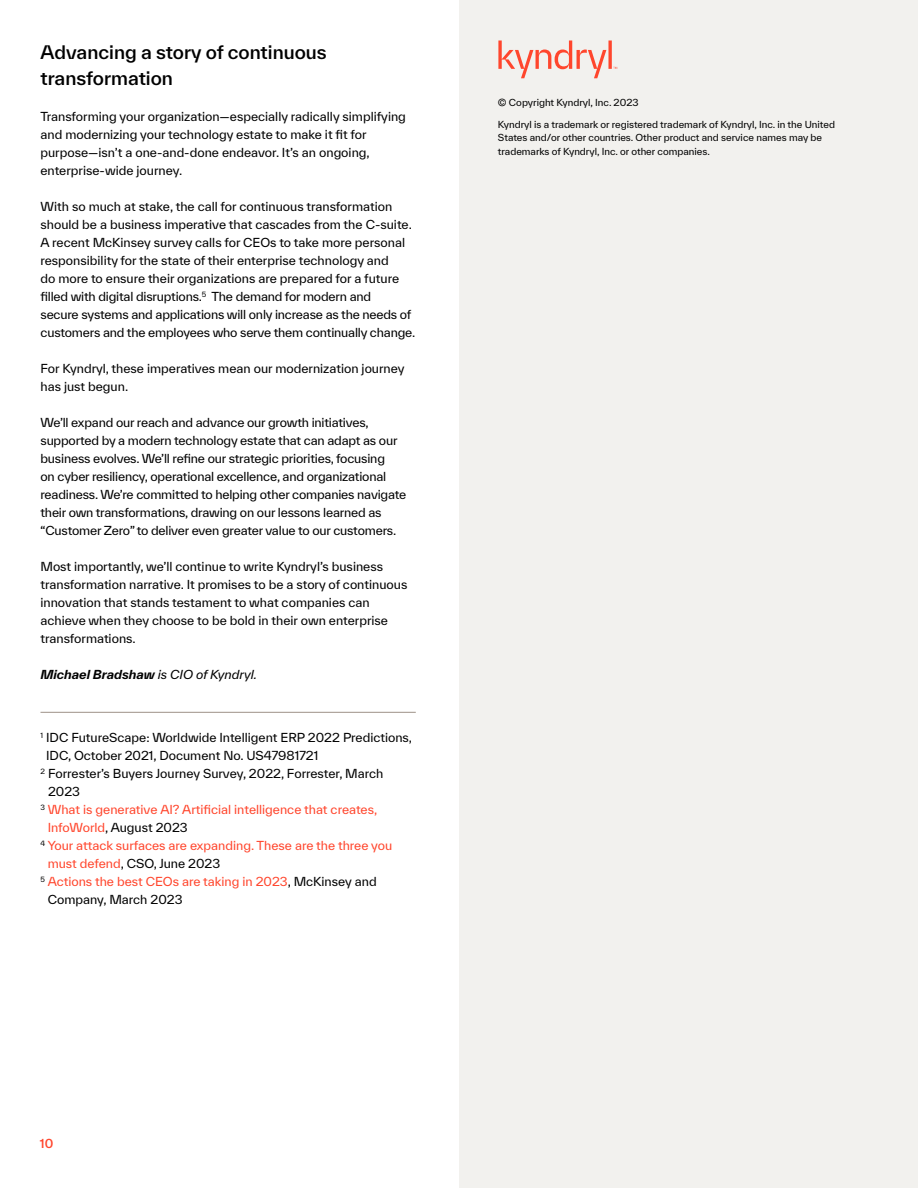
<style>
.page{position:relative;width:918px;height:1188px;background:#fff}
.page>*{position:absolute;margin:0;border:0;box-sizing:border-box;transform-origin:0 0}
.t1{font:500 18px/26.2px "TWK Everett";color:#000}
.t2{font:12px/18px "TWK Everett";letter-spacing:-.005em;color:#000101}
.t3{font:12px "TWK Everett";color:#ff462d}
.t4{font:italic 700 12px "TWK Everett";color:#000101}
.t5{font:500 12px "TWK Everett";color:#ff462d}
.t6{font:9.3px/13.5px "TWK Everett";color:#000}
.s1{font-weight:400}
.s2{color:#ff462d}
.s3{color:#000101}
</style>
<div class="page">
<div style="left:459px;top:0;width:459px;height:1188px;background:#f2f1ee"></div>
<hr style="left:40px;top:712px;width:376px;height:1px;background:#9e9287">
<svg style="left:498px;top:40px;width:119px;height:38px"></svg>
<h1 class="t1" style="left:40px;top:39px;width:288px">Advancing a story of continuous transformation</h1>
<p class="t2" style="left:40px;top:107px;width:367px">Transforming your organization—especially radically simplifying and modernizing your technology estate to make it fit for purpose—isn’t a one-and-done endeavor. It’s an ongoing, enterprise-wide journey.</p>
<p class="t2" style="left:40px;top:197px;width:376px">With so much at stake, the call for continuous transformation should be a business imperative that cascades from the C-suite.<br>A recent McKinsey survey calls for CEOs to take more personal responsibility for the state of their enterprise technology and<br>do more to ensure their organizations are prepared for a future filled with digital disruptions.<sup>5</sup> The demand for modern and<br>secure systems and applications will only increase as the needs of customers and the employees who serve them continually change.</p>
<p class="t2" style="left:40px;top:359px;width:366px">For Kyndryl, these imperatives mean our modernization journey has just begun.</p>
<p class="t2" style="left:40px;top:413px;width:367px">We’ll expand our reach and advance our growth initiatives, supported by a modern technology estate that can adapt as our business evolves. We’ll refine our strategic priorities, focusing<br>on cyber resiliency, operational excellence, and organizational readiness. We’re committed to helping other companies navigate their own transformations, drawing on our lessons learned as “Customer Zero” to deliver even greater value to our customers.</p>
<p class="t2" style="left:40px;top:557px;width:368px">Most importantly, we’ll continue to write Kyndryl’s business transformation narrative. It promises to be a story of continuous innovation that stands testament to what companies can achieve when they choose to be bold in their own enterprise transformations.</p>
<p class="t4" style="left:40px;top:666px;width:218px">Michael Bradshaw <span class="s1">is CIO of Kyndryl.</span></p>
<p class="t2" style="left:40px;top:728px;width:373px"><sup>1</sup> IDC FutureScape: Worldwide Intelligent ERP 2022 Predictions,</p>
<p class="t2" style="left:46px;top:746px;width:274px">IDC, October 2021, Document No. US47981721</p>
<p class="t2" style="left:40px;top:764px;width:344px"><sup>2</sup> Forrester’s Buyers Journey Survey, 2022, Forrester, March</p>
<p class="t2" style="left:48px;top:782px;width:34px">2023</p>
<p class="t3" style="left:40px;top:801px;width:338px"><sup>3</sup> What is generative AI? Artificial intelligence that creates,</p>
<p class="t2" style="left:48px;top:818px;width:142px"><span class="s2">InfoWorld</span>, August 2023</p>
<p class="t3" style="left:40px;top:837px;width:353px"><sup>4</sup> Your attack surfaces are expanding. These are the three you</p>
<p class="t2" style="left:48px;top:854px;width:174px"><span class="s2">must defend</span>, CSO, June 2023</p>
<p class="t3" style="left:40px;top:873px;width:338px"><sup>5</sup> Actions the best CEOs are taking in 2023<span class="s3">, McKinsey and</span></p>
<p class="t2" style="left:48px;top:890px;width:136px">Company, March 2023</p>
<p class="t6" style="left:498px;top:96px;width:142px">© Copyright Kyndryl, Inc. 2023</p>
<p class="t6" style="left:498px;top:117px;width:339px">Kyndryl is a trademark or registered trademark of Kyndryl, Inc. in the United<br>States and/or other countries. Other product and service names may be trademarks of Kyndryl, Inc. or other companies.</p>
<p class="t5" style="left:40px;top:1135px;width:15px">10</p>
</div>
